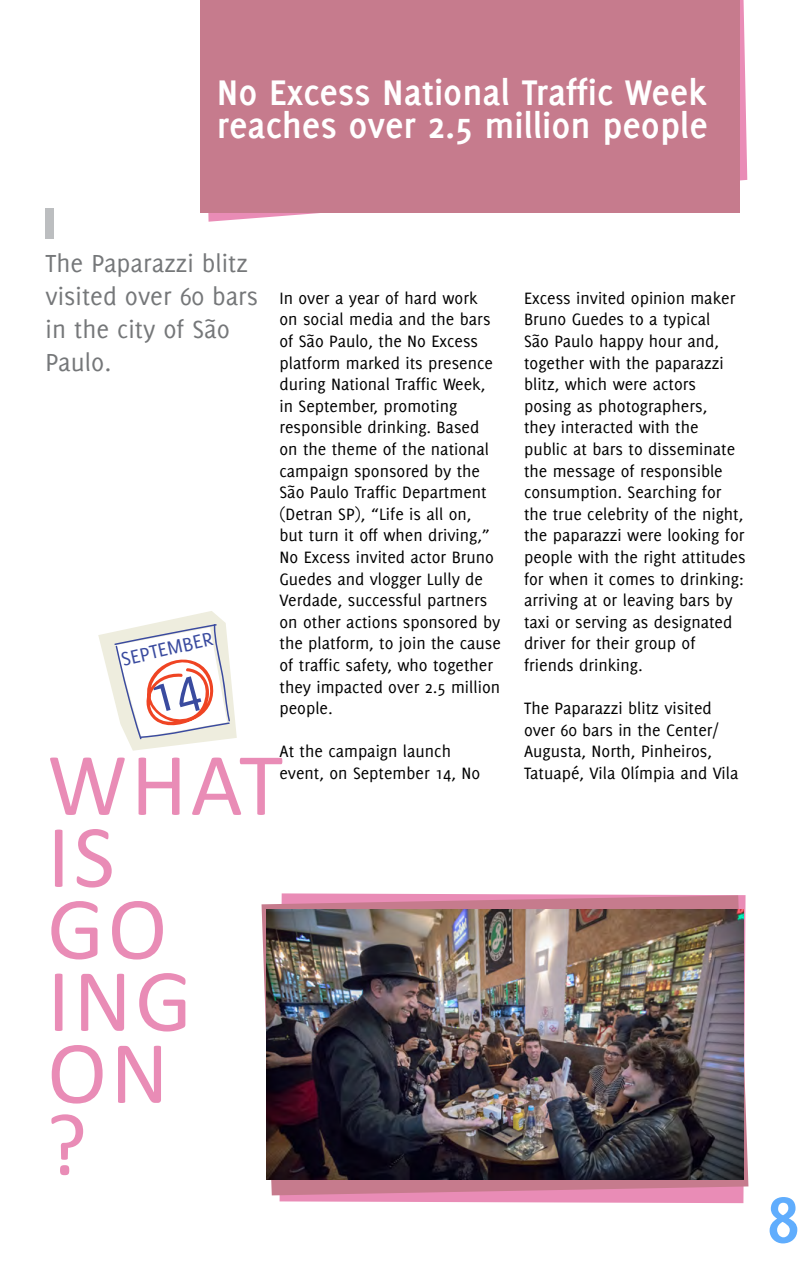
<style>
.page{position:relative;width:808px;height:1263px;background:#fff}
.page>*{position:absolute;margin:0;border:0;box-sizing:border-box;transform-origin:0 0}
.t1{font:90px/72px "Calibri";letter-spacing:.04em;color:#e98cb6}
.t2{font:700 72px "Delicious";color:#60adfd}
.t3{font:700 39px/33px "Delicious";color:#fff}
.t4{font:27px/33px "Delicious";color:#757779}
.t5{font:21px "Delicious";color:#3a4b9f}
.t6{font:18px/21.6px "Delicious";color:#000}
</style>
<div class="page">
<div style="left:46px;top:208px;width:8px;height:30px;background:#bcbec0"></div>
<svg style="left:280px;top:893px;width:464px;height:310px;background:#eda2c4"></svg>
<svg style="left:261px;top:895px;width:487px;height:300px;background:#cc8a9f"></svg>
<svg style="left:208px;top:0;width:539px;height:222px"></svg>
<div style="left:200px;top:0;width:539px;height:213px;background:#c67b8d"></div>
<img style="left:267px;top:909px;width:476px;height:270px">
<svg style="left:98px;top:611px;width:139px;height:140px"></svg>
<h3 class="t3" style="left:217px;top:75px;width:492px">No Excess National Traffic Week reaches over 2.5 million people</h3>
<h3 class="t4" style="left:46px;top:246px;width:214px">The Paparazzi blitz visited over 60 bars in the city of São<br>Paulo.</h3>
<p class="t6" style="left:279px;top:287px;width:223px">In over a year of hard work<br>on social media and the bars of São Paulo, the No Excess platform marked its presence during National Traffic Week, in September, promoting responsible drinking. Based on the theme of the national campaign sponsored by the<br>São Paulo Traffic Department (Detran SP), “Life is all on,<br>but turn it off when driving,”<br>No Excess invited actor Bruno<br>Guedes and vlogger Lully de<br>Verdade, successful partners on other actions sponsored by the platform, to join the cause of traffic safety, who together they impacted over 2.5 million people.</p>
<p class="t6" style="left:279px;top:740px;width:202px">At the campaign launch event, on September 14, No</p>
<p class="t5" style="left:119px;top:647px;width:95px;rotate:-13deg">SEPTEMBER</p>
<h1 class="t1" style="left:46px;top:746px;width:239px">WHAT<br>IS<br>GO<br>ING<br>ON<br>?</h1>
<p class="t6" style="left:524px;top:287px;width:223px">Excess invited opinion maker<br>Bruno Guedes to a typical<br>São Paulo happy hour and, together with the paparazzi blitz, which were actors posing as photographers,<br>they interacted with the public at bars to disseminate the message of responsible consumption. Searching for the true celebrity of the night, the paparazzi were looking for people with the right attitudes for when it comes to drinking: arriving at or leaving bars by taxi or serving as designated driver for their group of friends drinking.</p>
<p class="t6" style="left:524px;top:697px;width:216px">The Paparazzi blitz visited over 60 bars in the Center/<br>Augusta, North, Pinheiros,<br>Tatuapé, Vila Olímpia and Vila</p>
<h2 class="t2" style="left:767px;top:1178px;width:34px">8</h2>
</div>
